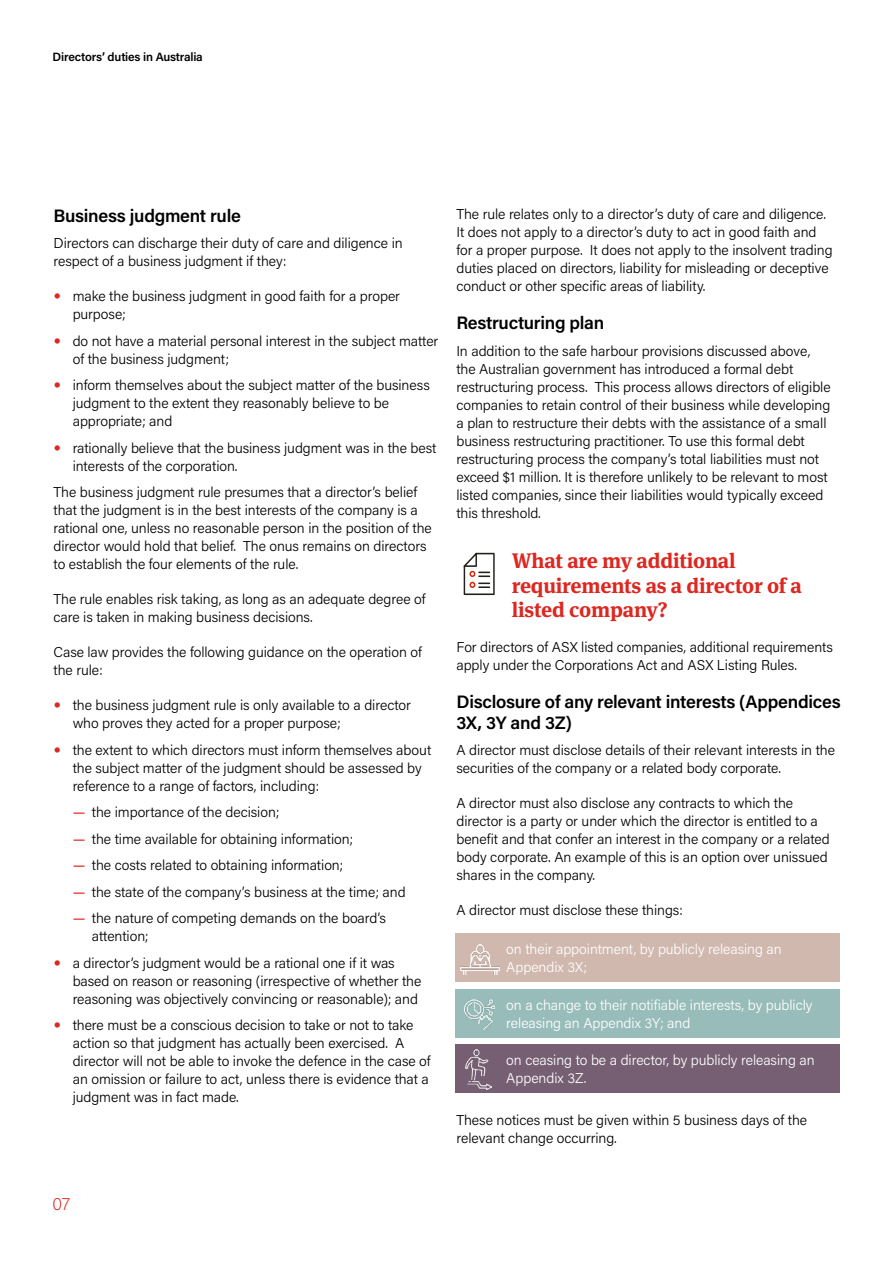
<style>
.page{position:relative;width:893px;height:1263px;background:#fff}
.page>*{position:absolute;margin:0;border:0;box-sizing:border-box;transform-origin:0 0}
.t1{font:700 21px/24.8px "Meta Serif Pro";letter-spacing:-.01em;color:#dd2720}
.t2{font:600 18px/21px "Acumin Pro";letter-spacing:-.015em;color:#000}
.t3{font:200 18px "Acumin Pro";color:#dd2720}
.t4{font:300 14.25px/18px "Acumin Pro";letter-spacing:-.005em;color:#000}
.t5{font:300 14.25px/18px "Acumin Pro";letter-spacing:-.005em;color:#fff}
.t6{font:600 12px "Acumin Pro";letter-spacing:-.015em;color:#000}
.s1{font-family:"Meta Serif Pro";font-weight:700;font-size:15px;color:#dd2720}
.s2{font-weight:400;font-size:15px;color:#dd2720}
</style>
<div class="page">
<div style="left:455px;top:933px;width:385px;height:49px;background:#d0b8af"></div>
<div style="left:455px;top:989px;width:385px;height:49px;background:#97bcba"></div>
<div style="left:455px;top:1044px;width:385px;height:49px;background:#765e73"></div>
<img style="left:461px;top:944px;width:38px;height:30px">
<img style="left:465px;top:999px;width:30px;height:31px">
<img style="left:466px;top:1049px;width:26px;height:41px">
<svg style="left:464px;top:553px;width:31px;height:42px"></svg>
<p class="t6" style="left:53px;top:49px;width:152px">Directors’ duties in Australia</p>
<p class="t2" style="left:54px;top:204px;width:189px">Business judgment rule</p>
<p class="t4" style="left:54px;top:234px;width:351px">Directors can discharge their duty of care and diligence in respect of a business judgment if they:</p>
<p class="t4" style="left:73px;top:287px;width:329px;text-indent:-19px"><span class="s1">•</span> make the business judgment in good faith for a proper purpose;</p>
<p class="t4" style="left:73px;top:331px;width:367px;text-indent:-19px"><span class="s1">•</span> do not have a material personal interest in the subject matter of the business judgment;</p>
<p class="t4" style="left:73px;top:376px;width:359px;text-indent:-19px"><span class="s1">•</span> inform themselves about the subject matter of the business judgment to the extent they reasonably believe to be appropriate; and</p>
<p class="t4" style="left:73px;top:438px;width:365px;text-indent:-19px"><span class="s1">•</span> rationally believe that the business judgment was in the best interests of the corporation.</p>
<p class="t4" style="left:54px;top:483px;width:380px">The business judgment rule presumes that a director’s belief that the judgment is in the best interests of the company is a rational one, unless no reasonable person in the position of the director would hold that belief. The onus remains on directors to establish the four elements of the rule.</p>
<p class="t4" style="left:54px;top:590px;width:374px">The rule enables risk taking, as long as an adequate degree of care is taken in making business decisions.</p>
<p class="t4" style="left:54px;top:643px;width:370px">Case law provides the following guidance on the operation of the rule:</p>
<p class="t4" style="left:73px;top:696px;width:340px;text-indent:-19px"><span class="s1">•</span> the business judgment rule is only available to a director who proves they acted for a proper purpose;</p>
<p class="t4" style="left:73px;top:740px;width:360px;text-indent:-19px"><span class="s1">•</span> the extent to which directors must inform themselves about the subject matter of the judgment should be assessed by reference to a range of factors, including:</p>
<p class="t4" style="left:73px;top:803px;width:208px"><span class="s2">—</span> the importance of the decision;</p>
<p class="t4" style="left:73px;top:829px;width:282px"><span class="s2">—</span> the time available for obtaining information;</p>
<p class="t4" style="left:73px;top:856px;width:272px"><span class="s2">—</span> the costs related to obtaining information;</p>
<p class="t4" style="left:73px;top:882px;width:334px"><span class="s2">—</span> the state of the company’s business at the time; and</p>
<p class="t4" style="left:92px;top:909px;width:296px;text-indent:-19px"><span class="s2">—</span> the nature of competing demands on the board’s attention;</p>
<p class="t4" style="left:73px;top:953px;width:350px;text-indent:-19px"><span class="s1">•</span> a director’s judgment would be a rational one if it was based on reason or reasoning (irrespective of whether the reasoning was objectively convincing or reasonable); and</p>
<p class="t4" style="left:73px;top:1016px;width:359px;text-indent:-19px"><span class="s1">•</span> there must be a conscious decision to take or not to take action so that judgment has actually been exercised. A director will not be able to invoke the defence in the case of an omission or failure to act, unless there is evidence that a judgment was in fact made.</p>
<p class="t4" style="left:456px;top:205px;width:378px">The rule relates only to a director’s duty of care and diligence.<br>It does not apply to a director’s duty to act in good faith and for a proper purpose. It does not apply to the insolvent trading duties placed on directors, liability for misleading or deceptive conduct or other specific areas of liability.</p>
<p class="t2" style="left:456px;top:312px;width:149px">Restructuring plan</p>
<p class="t4" style="left:456px;top:341px;width:376px">In addition to the safe harbour provisions discussed above, the Australian government has introduced a formal debt restructuring process. This process allows directors of eligible companies to retain control of their business while developing a plan to restructure their debts with the assistance of a small business restructuring practitioner. To use this formal debt restructuring process the company’s total liabilities must not exceed $1 million. It is therefore unlikely to be relevant to most listed companies, since their liabilities would typically exceed this threshold.</p>
<h1 class="t1" style="left:512px;top:546px;width:292px">What are my additional requirements as a director of a listed company?</h1>
<p class="t4" style="left:456px;top:637px;width:378px">For directors of ASX listed companies, additional requirements apply under the Corporations Act and ASX Listing Rules.</p>
<p class="t2" style="left:456px;top:690px;width:386px">Disclosure of any relevant interests (Appendices<br>3X, 3Y and 3Z)</p>
<p class="t4" style="left:456px;top:740px;width:380px">A director must disclose details of their relevant interests in the securities of the company or a related body corporate.</p>
<p class="t4" style="left:456px;top:794px;width:375px">A director must also disclose any contracts to which the director is a party or under which the director is entitled to a benefit and that confer an interest in the company or a related body corporate. An example of this is an option over unissued shares in the company.</p>
<p class="t4" style="left:456px;top:901px;width:228px">A director must disclose these things:</p>
<p class="t5" style="left:506px;top:939px;width:277px">on their appointment, by publicly releasing an<br>Appendix 3X;</p>
<p class="t5" style="left:506px;top:995px;width:308px">on a change to their notifiable interests, by publicly releasing an Appendix 3Y; and</p>
<p class="t5" style="left:506px;top:1051px;width:310px">on ceasing to be a director, by publicly releasing an<br>Appendix 3Z.</p>
<p class="t4" style="left:456px;top:1111px;width:352px">These notices must be given within 5 business days of the relevant change occurring.</p>
<p class="t3" style="left:53px;top:1192px;width:19px">07</p>
</div>
